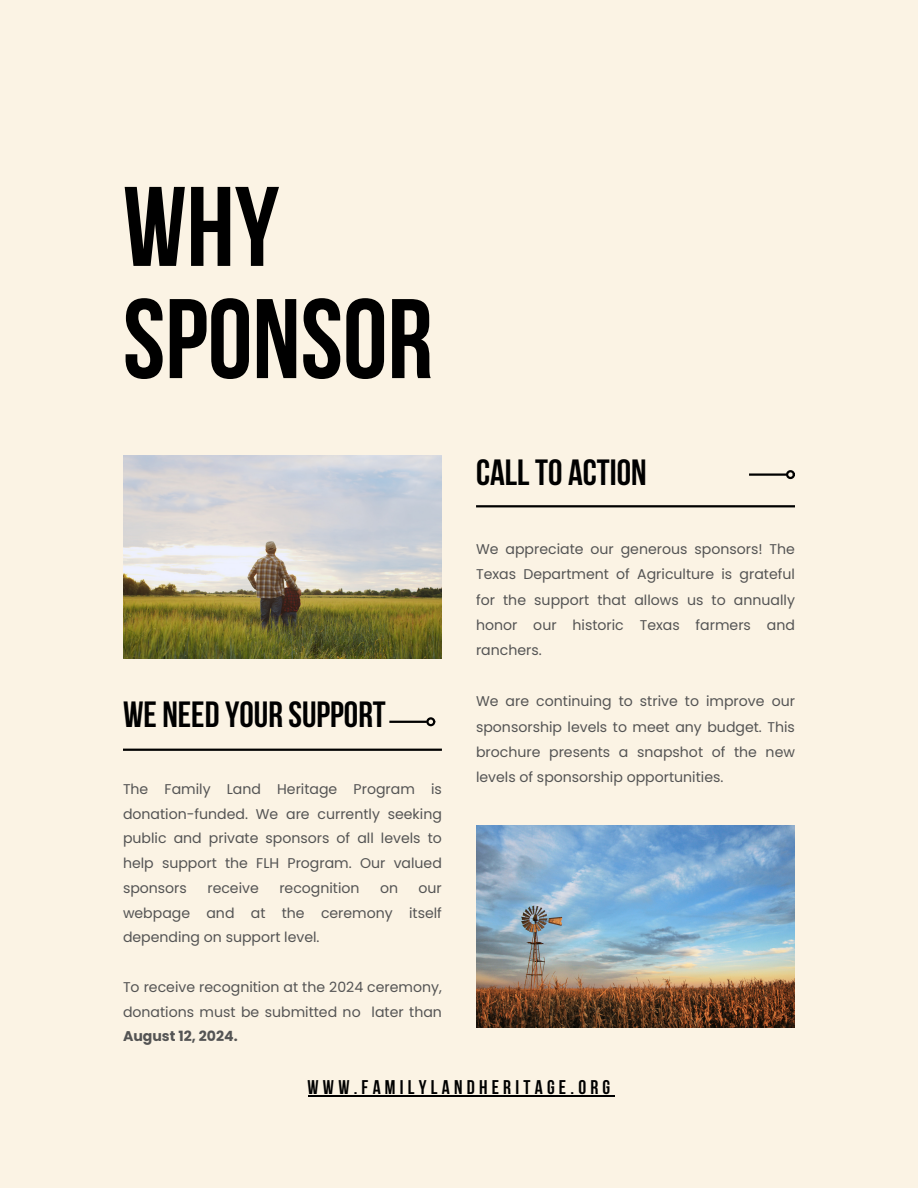
<style>
.page{position:relative;width:918px;height:1188px;background:#fbf3e4}
.page>*{position:absolute;margin:0;border:0;box-sizing:border-box;transform-origin:0 0}
.t1{font:700 112.95px/112.2px "Bebas Neue";color:#000}
.t2{font:700 36.3px "Bebas Neue";color:#000}
.t3{font:700 19.8px "Bebas Neue";letter-spacing:.215em;color:#000}
.t4{font:14.1px/24.8px "Poppins";color:#545454;text-align:justify}
.s1{font-weight:700}
</style>
<div class="page">
<img style="left:123px;top:456px;width:318px;height:202px">
<img style="left:476px;top:825px;width:318px;height:203px">
<hr style="left:308px;top:1096px;width:307px;height:1px;background:#000">
<hr style="left:123px;top:749px;width:319px;height:2px;background:#000">
<hr style="left:476px;top:505px;width:319px;height:2px;background:#000">
<hr style="left:749px;top:473px;width:38px;height:3px;background:#000">
<div style="left:786px;top:470px;width:9px;height:9px;border:2px solid #000;border-radius:50%"></div>
<hr style="left:389px;top:721px;width:38px;height:2px;background:#000">
<div style="left:426px;top:717px;width:9px;height:9px;border:2px solid #000;border-radius:50%"></div>
<h1 class="t1" style="left:123px;top:182px;width:311px">WHY<br>SPONSOR</h1>
<h2 class="t2" style="left:123px;top:699px;width:264px">WE NEED YOUR SUPPORT</h2>
<p class="t4" style="left:123px;top:777px;width:320px">The Family Land Heritage Program is donation-funded. We are currently seeking public and private sponsors of all levels to help support the FLH Program. Our valued sponsors</p>
<p class="t4" style="left:207px;top:876px;width:53px">receive</p>
<p class="t4" style="left:279px;top:876px;width:82px">recognition</p>
<p class="t4" style="left:380px;top:876px;width:20px">on</p>
<p class="t4" style="left:123px;top:876px;width:320px;text-indent:296px">our webpage and at the ceremony itself depending on support level.</p>
<h2 class="t4" style="left:123px;top:975px;width:320px">To receive recognition at the 2024 ceremony, donations must be submitted no later than <span class="s1">August 12, 2024.</span></h2>
<p class="t2" style="left:476px;top:458px;width:172px">CALLTO ACTION</p>
<p class="t4" style="left:476px;top:536px;width:320px;line-height:25.3px">We appreciate our generous sponsors! The Texas Department of Agriculture is grateful for the support that allows us to annually honor our historic Texas farmers and ranchers.</p>
<p class="t4" style="left:476px;top:689px;width:320px;line-height:25.3px">We are continuing to strive to improve our sponsorship levels to meet any budget. This brochure presents a snapshot of the new levels of sponsorship opportunities.</p>
<h3 class="t3" style="left:308px;top:1080px;width:304px">WWW.FAMILYLANDHERITAGE.ORG</h3>
</div>
